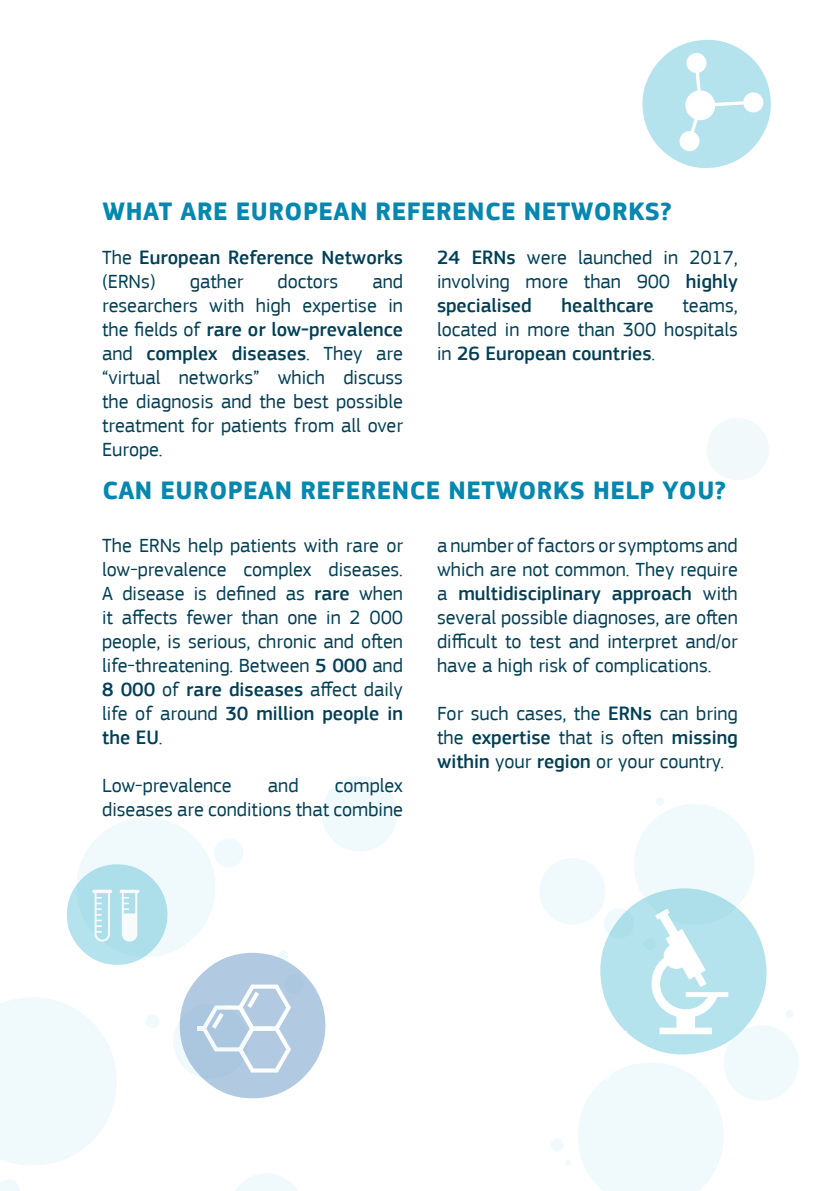
<style>
.page{position:relative;width:840px;height:1191px;background:#fff}
.page>*{position:absolute;margin:0;border:0;box-sizing:border-box;transform-origin:0 0}
.t1{font:700 26px "EC Square Sans Pro";letter-spacing:.02em;color:#0587af}
.t2{font:20px/24px "EC Square Sans Pro";color:#004057;text-align:justify}
.t3{font:500 20px/24px "EC Square Sans Pro";color:#004057}
.s1{font-weight:400}
.s2{font-weight:500}
</style>
<div class="page">
<svg style="left:0;top:776px;width:798px;height:415px"></svg>
<svg style="left:597px;top:885px;width:171px;height:171px"></svg>
<svg style="left:603px;top:1067px;width:10px;height:14px"></svg>
<svg style="left:180px;top:952px;width:145px;height:146px"></svg>
<svg style="left:642px;top:39px;width:129px;height:129px"></svg>
<svg style="left:67px;top:864px;width:100px;height:100px"></svg>
<svg style="left:707px;top:418px;width:62px;height:62px"></svg>
<h1 class="t1" style="left:102px;top:196px;width:570px">WHAT ARE EUROPEAN REFERENCE NETWORKS?</h1>
<p class="t3" style="left:102px;top:246px;width:302px"><span class="s1">The</span> European Reference Networks <span class="s1">(ERNs)</span></p>
<p class="t2" style="left:437px;top:246px;width:302px"><span class="s2">24 ERNs</span> were launched in 2017, involving more than 900 <span class="s2">highly specialised</span></p>
<p class="t2" style="left:102px;top:270px;width:302px;text-indent:270px">and researchers with high expertise in the fields of <span class="s2">rare or low-prevalence </span>and <span class="s2">complex diseases</span>. They are “virtual networks” which discuss the diagnosis and the best possible treatment for patients from all over Europe.</p>
<p class="t2" style="left:190px;top:270px;width:55px">gather</p>
<p class="t2" style="left:277px;top:270px;width:62px">doctors</p>
<p class="t3" style="left:561px;top:294px;width:93px">healthcare</p>
<p class="t2" style="left:437px;top:294px;width:302px;text-indent:245px">teams, located in more than 300 hospitals in <span class="s2">26 European countries</span>.</p>
<h1 class="t1" style="left:102px;top:474px;width:625px">CAN EUROPEAN REFERENCE NETWORKS HELP YOU?</h1>
<p class="t2" style="left:102px;top:534px;width:302px">The ERNs help patients with rare or low-prevalence complex diseases.<br>A disease is defined as <span class="s2">rare</span> when it affects fewer than one in 2 000 people, is serious, chronic and often life-threatening. Between <span class="s2">5 000</span> and <span class="s2">8 000</span> of <span class="s2">rare diseases</span> affect daily life of around <span class="s2">30 million people in the EU</span>.</p>
<p class="t2" style="left:102px;top:774px;width:131px">Low-prevalence</p>
<p class="t2" style="left:268px;top:774px;width:32px">and</p>
<p class="t2" style="left:437px;top:534px;width:302px">a number of factors or symptoms and which are not common. They require a <span class="s2">multidisciplinary approach</span> with several possible diagnoses, are often difficult to test and interpret and/or have a high risk of complications.</p>
<p class="t2" style="left:437px;top:702px;width:302px">For such cases, the <span class="s2">ERNs</span> can bring the <span class="s2">expertise</span> that is often <span class="s2">missing within</span> your <span class="s2">region</span> or your country.</p>
<p class="t2" style="left:102px;top:774px;width:302px;text-align:right">complex<br>diseases are conditions that combine</p>
</div>
